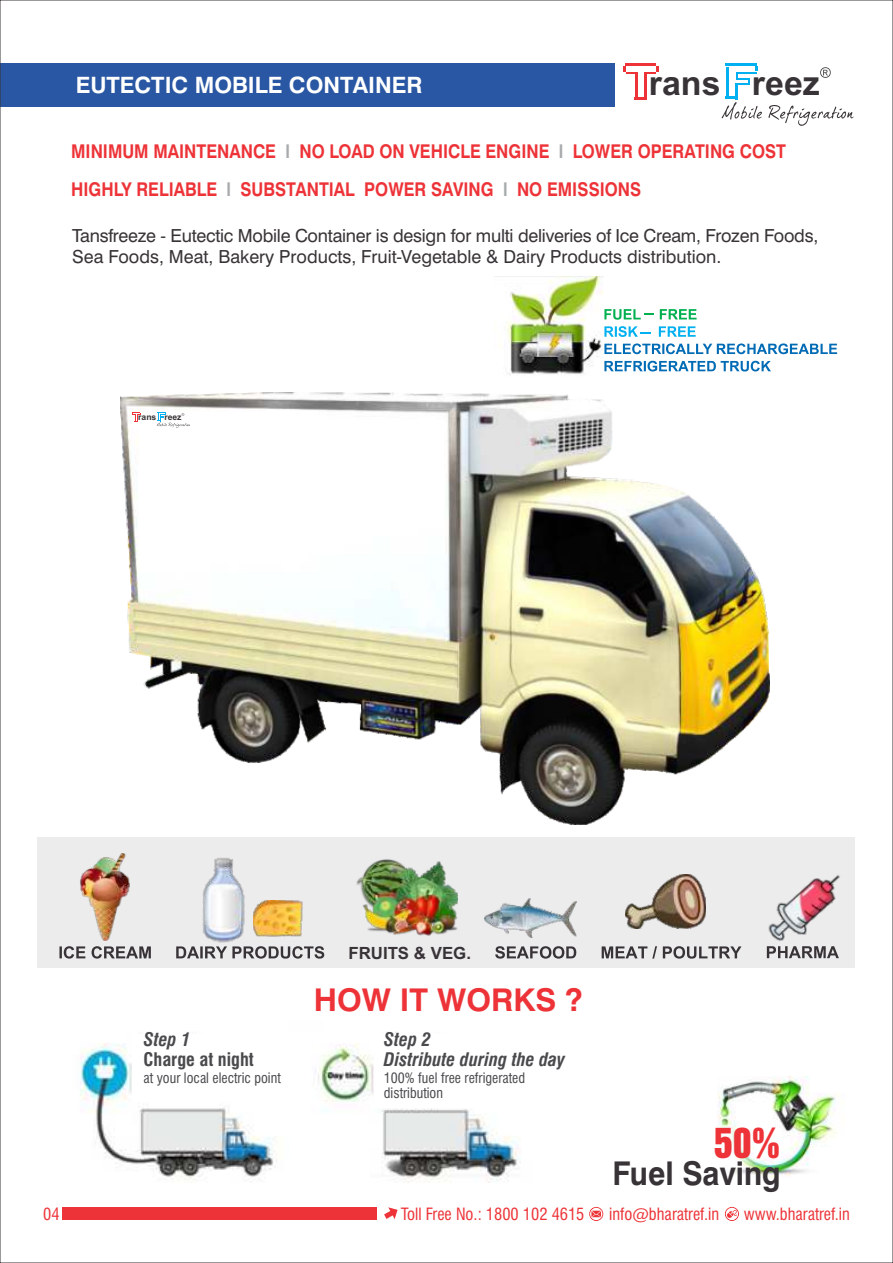
<style>
.page{position:relative;width:893px;height:1263px;background:#fff}
.page>*{position:absolute;margin:0;border:0;box-sizing:border-box;transform-origin:0 0}
.t1{font:38.1px "Swiss 921 BT Regular A";color:#ed3338}
.t2{font:700 33.9px "Arial";color:#383336}
.t3{font:700 32.7px "Swiss 721 BT";color:#383336;scale:.93 1}
.t4{font:700 31.35px "Swiss 721 BT";color:#ed3338}
.t5{font:700 22.5px "Swiss 721 BT";color:#fff}
.t6{font:700 18.9px/37.3px "Swiss 721 BT";color:#ed3338;scale:.87 1}
.t7{font:italic 700 condensed 18.3px/20.1px "Swiss 721 BT";color:#4a4a4d}
.t8{font:700 condensed 18.3px "Swiss 721 BT";color:#4a4a4d}
.t9{font:18px/21.1px "Swiss 721 BT";letter-spacing:-.015em;color:#383336}
.t10{font:700 16.8px "Arial";color:#383336}
.t11{font:condensed 16.5px "Swiss 721 BT";color:#ed3338}
.t12{font:condensed 14.1px/15.5px "Swiss 721 BT";color:#4a4a4d}
.t13{font:700 8.55px "Arial";color:#383336}
.s1{color:#a8abad}
</style>
<div class="page">
<div style="left:0;top:64px;width:614px;height:43px;background:#2957a3"></div>
<hr style="left:726px;top:63px;width:31px;height:3px;background:#00b0f0">
<hr style="left:635px;top:72px;width:2px;height:28px;background:#ed3338">
<hr style="left:644px;top:72px;width:3px;height:28px;background:#ed3338">
<svg style="left:637px;top:97px;width:7px;height:3px"></svg>
<hr style="left:626px;top:63px;width:30px;height:3px;background:#ed3338">
<svg style="left:647px;top:66px;width:12px;height:7px"></svg>
<svg style="left:623px;top:66px;width:12px;height:7px"></svg>
<svg style="left:722px;top:67px;width:132px;height:59px"></svg>
<img style="left:507px;top:277px;width:96px;height:99px">
<svg style="left:604px;top:309px;width:50px;height:11px"></svg>
<svg style="left:660px;top:309px;width:37px;height:10px"></svg>
<svg style="left:604px;top:326px;width:47px;height:11px"></svg>
<svg style="left:659px;top:326px;width:37px;height:11px"></svg>
<svg style="left:604px;top:343px;width:233px;height:11px"></svg>
<svg style="left:604px;top:361px;width:167px;height:10px"></svg>
<img style="left:718px;top:1076px;width:121px;height:102px">
<img style="left:80px;top:1032px;width:441px;height:151px">
<div style="left:37px;top:837px;width:818px;height:131px;background:#ececed"></div>
<img style="left:625px;top:874px;width:80px;height:54px">
<img style="left:484px;top:898px;width:93px;height:39px">
<img style="left:356px;top:859px;width:102px;height:77px">
<img style="left:80px;top:854px;width:50px;height:86px">
<img style="left:202px;top:858px;width:43px;height:85px">
<img style="left:253px;top:900px;width:50px;height:37px">
<svg style="left:59px;top:946px;width:92px;height:12px"></svg>
<svg style="left:176px;top:946px;width:148px;height:13px"></svg>
<svg style="left:495px;top:946px;width:81px;height:13px"></svg>
<svg style="left:602px;top:946px;width:139px;height:13px"></svg>
<img style="left:768px;top:875px;width:72px;height:66px">
<svg style="left:767px;top:946px;width:72px;height:12px"></svg>
<img style="left:120px;top:392px;width:650px;height:432px">
<svg style="left:132px;top:412px;width:9px;height:10px"></svg>
<svg style="left:157px;top:412px;width:33px;height:16px"></svg>
<svg style="left:384px;top:1207px;width:14px;height:13px"></svg>
<svg style="left:589px;top:1207px;width:14px;height:14px"></svg>
<svg style="left:725px;top:1207px;width:14px;height:14px"></svg>
<div style="left:62px;top:1207px;width:314px;height:13px;background:#ed3338"></div>
<p class="t5" style="left:76px;top:76px;width:348px">EUTECTIC MOBILE CONTAINER</p>
<h2 class="t2" style="left:649px;top:71px;width:173px">rans reez</h2>
<p class="t6" style="left:71px;top:135px;width:823px">MINIMUM MAINTENANCE <span class="s1">l</span> NO LOAD ON VEHICLE ENGINE <span class="s1">l</span> LOWER OPERATING COST<br>HIGHLY RELIABLE <span class="s1">l</span> SUBSTANTIAL POWER SAVING <span class="s1">l</span> NO EMISSIONS</p>
<p class="t9" style="left:72px;top:226px;width:748px">Tansfreeze - Eutectic Mobile Container is design for multi deliveries of Ice Cream, Frozen Foods,<br>Sea Foods, Meat, Bakery Products, Fruit-Vegetable &amp; Dairy Products distribution.</p>
<p class="t13" style="left:138px;top:414px;width:45px">rans reez</p>
<p class="t7" style="left:143px;top:1031px;width:48px">Step 1</p>
<p class="t8" style="left:143px;top:1052px;width:112px">Charge at night</p>
<p class="t12" style="left:143px;top:1071px;width:139px">at your local electric point</p>
<p class="t10" style="left:348px;top:946px;width:124px">FRUITS &amp; VEG.</p>
<h3 class="t4" style="left:314px;top:987px;width:270px">HOW IT WORKS ?</h3>
<p class="t7" style="left:384px;top:1031px;width:183px">Step 2<br>Distribute during the day</p>
<p class="t12" style="left:384px;top:1071px;width:143px">100% fuel free refrigerated distribution</p>
<h1 class="t1" style="left:714px;top:1128px;width:68px">50%</h1>
<h3 class="t3" style="left:612px;top:1160px;width:182px">Fuel Saving</h3>
<p class="t11" style="left:43px;top:1207px;width:18px">04</p>
<p class="t11" style="left:401px;top:1207px;width:185px">Toll Free No.: 1800 102 4615</p>
<p class="t11" style="left:609px;top:1207px;width:111px">info@bharatref.in</p>
<p class="t11" style="left:744px;top:1207px;width:108px">www.bharatref.in</p>
</div>
